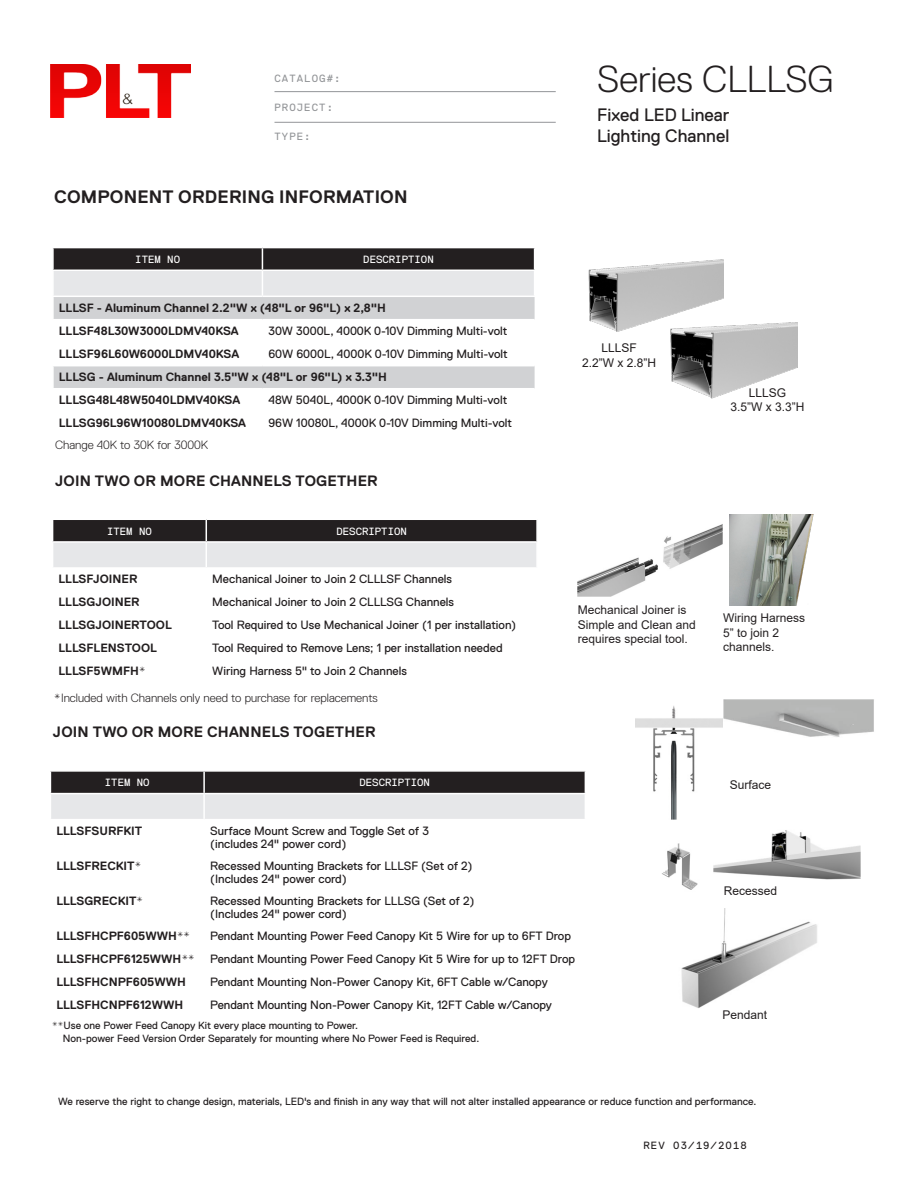
<style>
.page{position:relative;width:918px;height:1188px;background:#fff}
.page>*{position:absolute;margin:0;border:0;box-sizing:border-box;transform-origin:0 0}
.t1{font:300 37.5px "Replica Std";color:#231f20}
.t2{font:18px/21.6px "Replica Std";color:#231f20}
.Heading{font:700 18px "Replica Std";letter-spacing:.01em;color:#231f20}
.Heading-2{font:700 15px "Replica Std";letter-spacing:.01em;color:#231f20}
.t3{font:12px "Replica Std";color:#231f20}
.t4{font:700 12px "Replica Std";color:#231f20}
.t5{font:12px/14.4px "Arial";color:#231f20;text-align:center}
.t6{font:300 12px "Replica Std";color:#231f20}
.t7{font:10.5px "Replica Std";color:#231f20}
.t8{font:10.5px "Replica Mono Std";color:#fff}
.t9{font:10.5px "Replica Mono Std";letter-spacing:.1em;color:#939598}
.t10{font:10.5px "Replica Mono Std";letter-spacing:.1em;color:#231f20}
</style>
<div class="page">
<hr style="left:274px;top:122px;width:282px;height:1px;background:#939598">
<hr style="left:274px;top:91px;width:282px;height:1px;background:#939598">
<svg style="left:54px;top:297px;width:481px;height:91px"></svg>
<hr style="left:52px;top:319px;width:210px;height:1px;background:#fff">
<hr style="left:262px;top:319px;width:273px;height:1px;background:#fff">
<hr style="left:52px;top:342px;width:210px;height:1px;background:#fff">
<hr style="left:262px;top:342px;width:273px;height:1px;background:#fff">
<hr style="left:52px;top:365px;width:210px;height:1px;background:#fff">
<hr style="left:262px;top:365px;width:273px;height:1px;background:#fff">
<svg style="left:262px;top:320px;width:1px;height:45px"></svg>
<svg style="left:53px;top:247px;width:482px;height:49px;background:#949294"></svg>
<svg style="left:52px;top:519px;width:485px;height:48px;background:#929092"></svg>
<hr style="left:536px;top:520px;width:2px;height:21px;background:#fff">
<img style="left:588px;top:259px;width:135px;height:73px">
<img style="left:578px;top:524px;width:145px;height:73px">
<img style="left:730px;top:514px;width:83px;height:91px">
<svg style="left:50px;top:771px;width:536px;height:48px;background:#929092"></svg>
<img style="left:635px;top:706px;width:88px;height:113px">
<img style="left:723px;top:699px;width:151px;height:38px">
<img style="left:662px;top:843px;width:36px;height:47px">
<img style="left:714px;top:830px;width:147px;height:50px">
<img style="left:681px;top:909px;width:136px;height:99px">
<img style="left:666px;top:320px;width:131px;height:79px">
<img style="left:51px;top:64px;width:140px;height:54px">
<p class="t9" style="left:274px;top:72px;width:68px">CATALOG#:</p>
<h1 class="t1" style="left:597px;top:59px;width:238px">Series CLLLSG</h1>
<h2 class="t2" style="left:597px;top:104px;width:134px">Fixed LED Linear<br>Lighting Channel</h2>
<p class="t9" style="left:274px;top:102px;width:60px">PROJECT:</p>
<p class="t9" style="left:274px;top:130px;width:38px">TYPE:</p>
<p class="Heading" style="left:54px;top:187px;width:355px">COMPONENT ORDERING INFORMATION</p>
<p class="t8" style="left:135px;top:254px;width:46px">ITEM NO</p>
<p class="t8" style="left:363px;top:254px;width:72px">DESCRIPTION</p>
<p class="t4" style="left:59px;top:301px;width:328px">LLLSF - Aluminum Channel 2.2"W x (48"L or 96"L) x 2,8"H</p>
<p class="t4" style="left:59px;top:324px;width:181px">LLLSF48L30W3000LDMV40KSA</p>
<p class="t3" style="left:268px;top:324px;width:240px">30W 3000L, 4000K 0-10V Dimming Multi-volt</p>
<p class="t4" style="left:59px;top:347px;width:182px">LLLSF96L60W6000LDMV40KSA</p>
<p class="t3" style="left:268px;top:347px;width:241px">60W 6000L, 4000K 0-10V Dimming Multi-volt</p>
<p class="t4" style="left:59px;top:370px;width:330px">LLLSG - Aluminum Channel 3.5"W x (48"L or 96"L) x 3.3"H</p>
<p class="t4" style="left:59px;top:393px;width:183px">LLLSG48L48W5040LDMV40KSA</p>
<p class="t3" style="left:268px;top:393px;width:240px">48W 5040L, 4000K 0-10V Dimming Multi-volt</p>
<p class="t4" style="left:59px;top:416px;width:189px">LLLSG96L96W10080LDMV40KSA</p>
<p class="t3" style="left:268px;top:416px;width:245px">96W 10080L, 4000K 0-10V Dimming Multi-volt</p>
<p class="t6" style="left:55px;top:438px;width:155px">Change 40K to 30K for 3000K</p>
<p class="Heading-2" style="left:55px;top:472px;width:324px">JOIN TWO OR MORE CHANNELS TOGETHER</p>
<p class="t8" style="left:107px;top:525px;width:46px">ITEM NO</p>
<p class="t8" style="left:336px;top:525px;width:72px">DESCRIPTION</p>
<p class="t4" style="left:59px;top:573px;width:80px">LLLSFJOINER</p>
<p class="t3" style="left:212px;top:573px;width:241px">Mechanical Joiner to Join 2 CLLLSF Channels</p>
<p class="t4" style="left:59px;top:596px;width:83px">LLLSGJOINER</p>
<p class="t3" style="left:212px;top:596px;width:243px">Mechanical Joiner to Join 2 CLLLSG Channels</p>
<p class="t4" style="left:59px;top:619px;width:115px">LLLSGJOINERTOOL</p>
<p class="t3" style="left:212px;top:619px;width:305px">Tool Required to Use Mechanical Joiner (1 per installation)</p>
<p class="t4" style="left:59px;top:642px;width:100px">LLLSFLENSTOOL</p>
<p class="t3" style="left:212px;top:642px;width:292px">Tool Required to Remove Lens; 1 per installation needed</p>
<p class="t4" style="left:59px;top:665px;width:89px">LLLSF5WMFH*</p>
<p class="t3" style="left:212px;top:665px;width:196px">Wiring Harness 5" to Join 2 Channels</p>
<p class="t6" style="left:54px;top:691px;width:325px">*Included with Channels only need to purchase for replacements</p>
<p class="Heading-2" style="left:53px;top:724px;width:324px">JOIN TWO OR MORE CHANNELS TOGETHER</p>
<p class="t8" style="left:105px;top:777px;width:46px">ITEM NO</p>
<p class="t8" style="left:360px;top:777px;width:72px">DESCRIPTION</p>
<p class="t5" style="left:582px;top:341px;width:76px">LLLSF<br>2.2”W x 2.8”H</p>
<p class="t5" style="left:730px;top:385px;width:76px">LLLSG<br>3.5”W x 3.3”H</p>
<p class="t5" style="left:578px;top:603px;width:120px;text-align:left">Mechanical Joiner is<br>Simple and Clean and requires special tool.</p>
<p class="t5" style="left:723px;top:611px;width:84px;text-align:left">Wiring Harness<br>5” to join 2 channels.</p>
<p class="t5" style="left:730px;top:777px;width:43px">Surface</p>
<p class="t4" style="left:56px;top:824px;width:87px">LLLSFSURFKIT</p>
<p class="t3" style="left:210px;top:824px;width:220px">Surface Mount Screw and Toggle Set of 3</p>
<p class="t3" style="left:210px;top:838px;width:138px">(includes 24" power cord)</p>
<p class="t4" style="left:56px;top:859px;width:87px">LLLSFRECKIT*</p>
<p class="t3" style="left:210px;top:859px;width:264px">Recessed Mounting Brackets for LLLSF (Set of 2)</p>
<p class="t3" style="left:210px;top:873px;width:138px">(Includes 24" power cord)</p>
<p class="t4" style="left:56px;top:894px;width:88px">LLLSGRECKIT*</p>
<p class="t3" style="left:210px;top:894px;width:266px">Recessed Mounting Brackets for LLLSG (Set of 2)</p>
<p class="t3" style="left:210px;top:907px;width:138px">(Includes 24" power cord)</p>
<p class="t4" style="left:56px;top:929px;width:135px">LLLSFHCPF605WWH**</p>
<p class="t3" style="left:210px;top:929px;width:362px">Pendant Mounting Power Feed Canopy Kit 5 Wire for up to 6FT Drop</p>
<p class="t4" style="left:56px;top:952px;width:140px">LLLSFHCPF6125WWH**</p>
<p class="t3" style="left:210px;top:952px;width:367px">Pendant Mounting Power Feed Canopy Kit 5 Wire for up to 12FT Drop</p>
<p class="t4" style="left:56px;top:975px;width:131px">LLLSFHCNPF605WWH</p>
<p class="t3" style="left:210px;top:975px;width:339px">Pendant Mounting Non-Power Canopy Kit, 6FT Cable w/Canopy</p>
<p class="t4" style="left:56px;top:998px;width:128px">LLLSFHCNPF612WWH</p>
<p class="t3" style="left:210px;top:998px;width:343px">Pendant Mounting Non-Power Canopy Kit, 12FT Cable w/Canopy</p>
<p class="t7" style="left:52px;top:1019px;width:308px">**Use one Power Feed Canopy Kit every place mounting to Power.</p>
<p class="t7" style="left:63px;top:1033px;width:418px">Non-power Feed Version Order Separately for mounting where No Power Feed is Required.</p>
<p class="t5" style="left:724px;top:884px;width:55px">Recessed</p>
<p class="t5" style="left:722px;top:1008px;width:46px">Pendant</p>
<p class="t7" style="left:58px;top:1096px;width:700px">We reserve the right to change design, materials, LED's and finish in any way that will not alter installed appearance or reduce function and performance.</p>
<p class="t10" style="left:644px;top:1140px;width:105px">REV 03/19/2018</p>
</div>
